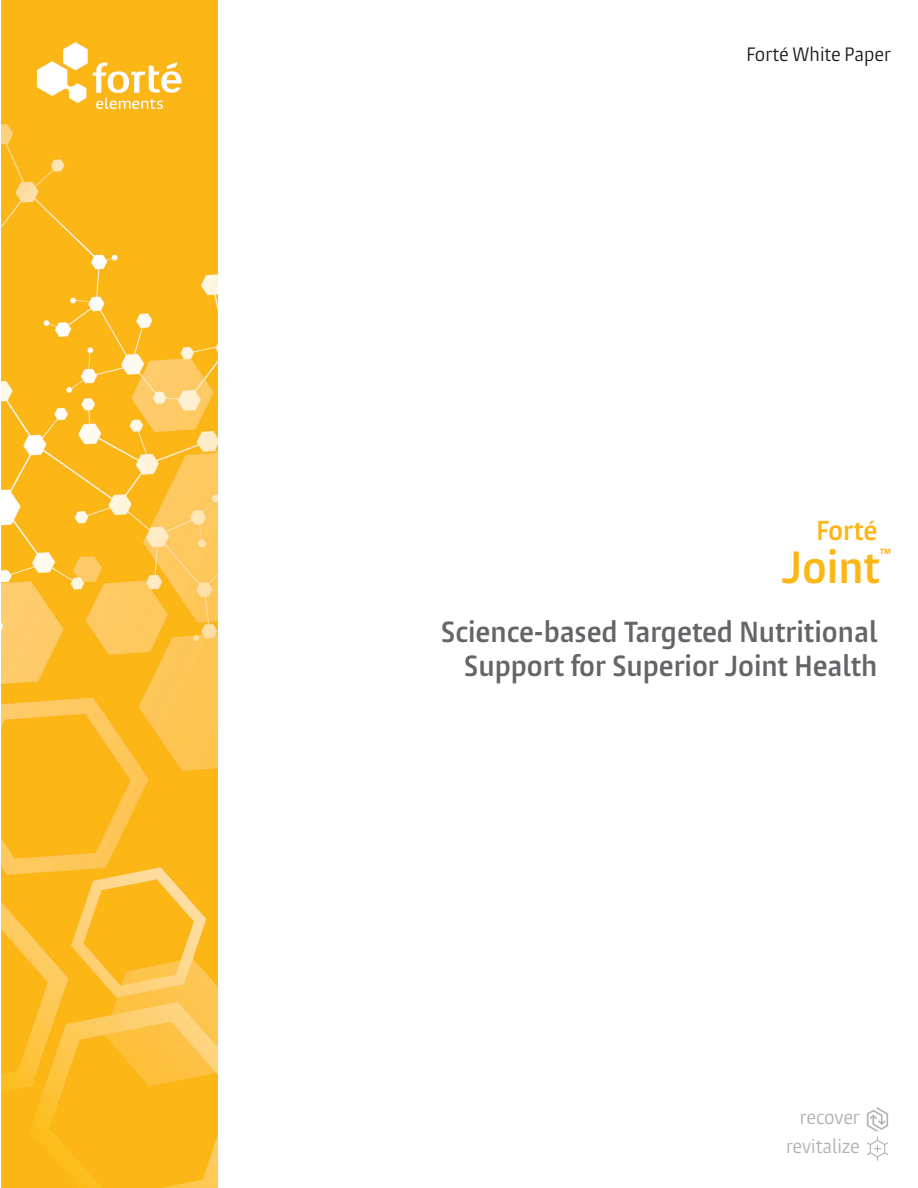
<style>
.page{position:relative;width:918px;height:1188px;background:#fff}
.page>*{position:absolute;margin:0;border:0;box-sizing:border-box;transform-origin:0 0}
.t1{font:600 condensed 42px "Burlingame Pro";color:#fcb615}
.t2{font:600 condensed 27px/34.5px "Burlingame Pro";color:#646569;text-align:right}
.t3{font:600 condensed 25.5px "Burlingame Pro";letter-spacing:-.005em;color:#fcb615}
.t4{font:condensed 18px "Burlingame Pro";color:#b2b2b2}
.t5{font:condensed 18px "Burlingame Pro";color:#211d1f}
.t6{font:600 condensed 15px "Burlingame Pro";color:#fcb615}
</style>
<div class="page">
<svg style="left:867px;top:1137px;width:21px;height:24px"></svg>
<svg style="left:867px;top:1107px;width:21px;height:24px"></svg>
<img style="left:2px;top:0;width:216px;height:1188px">
<p class="t5" style="left:747px;top:43px;width:146px">Forté White Paper</p>
<p class="t3" style="left:816px;top:514px;width:63px">Forté</p>
<h1 class="t1" style="left:782px;top:541px;width:100px">Joint</h1>
<p class="t6" style="left:880px;top:545px;width:13px">™</p>
<p class="t2" style="left:441px;top:614px;width:438px">Science-based Targeted Nutritional<br>Support for Superior Joint Health</p>
<p class="t4" style="left:800px;top:1106px;width:61px">recover</p>
<p class="t4" style="left:786px;top:1135px;width:75px">revitalize</p>
</div>
